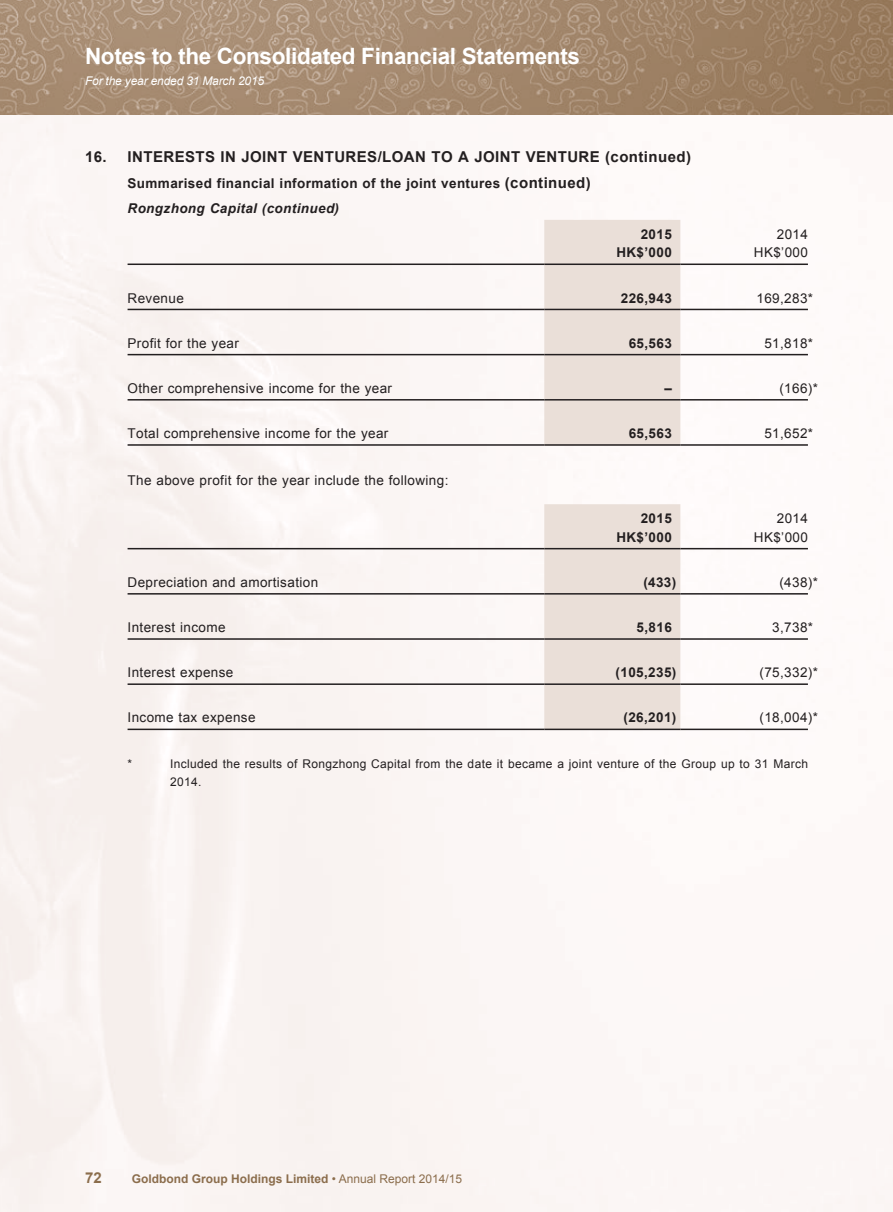
<style>
.page{position:relative;width:893px;height:1212px;background:#fff}
.page>*{position:absolute;margin:0;border:0;box-sizing:border-box;transform-origin:0 0}
.t1{font:700 22.5px "Arial";letter-spacing:-.015em;color:#fff}
.t2{font:700 15px "Arial";letter-spacing:.03em;color:#231f20}
.t3{font:700 15px "Arial";color:#8b6d4c}
.t4{font:13.5px "Arial";letter-spacing:.03em;color:#231f20}
.t5{font:700 13.5px/26px "Arial";letter-spacing:.03em;color:#231f20}
.t6{font:12px/18px "Arial";letter-spacing:.03em;color:#231f20}
.t7{font:700 12px "Arial";color:#8b6d4c}
.t8{font:italic 12px "Arial";letter-spacing:-.015em;color:#fff}
.s1{font-size:15px}
.s2{font-style:italic}
.s3{font-weight:400}
</style>
<div class="page">
<img style="left:0;top:0;width:893px;height:115px">
<div style="left:544px;top:220px;width:136px;height:224px;background:#eadfd8"></div>
<hr style="left:128px;top:263px;width:416px;height:2px;background:#231f20">
<hr style="left:544px;top:263px;width:136px;height:2px;background:#231f20">
<hr style="left:680px;top:263px;width:128px;height:2px;background:#231f20">
<hr style="left:128px;top:309px;width:416px;height:1px;background:#231f20">
<hr style="left:544px;top:309px;width:136px;height:1px;background:#231f20">
<hr style="left:680px;top:309px;width:128px;height:1px;background:#231f20">
<hr style="left:128px;top:354px;width:416px;height:1px;background:#231f20">
<hr style="left:544px;top:354px;width:136px;height:1px;background:#231f20">
<hr style="left:680px;top:354px;width:128px;height:1px;background:#231f20">
<hr style="left:128px;top:399px;width:416px;height:1px;background:#231f20">
<hr style="left:544px;top:399px;width:136px;height:1px;background:#231f20">
<hr style="left:680px;top:399px;width:128px;height:1px;background:#231f20">
<hr style="left:128px;top:444px;width:416px;height:2px;background:#231f20">
<hr style="left:544px;top:444px;width:136px;height:2px;background:#231f20">
<hr style="left:680px;top:444px;width:128px;height:2px;background:#231f20">
<div style="left:544px;top:504px;width:136px;height:225px;background:#eadfd8"></div>
<hr style="left:128px;top:548px;width:416px;height:1px;background:#231f20">
<hr style="left:544px;top:548px;width:136px;height:1px;background:#231f20">
<hr style="left:680px;top:548px;width:128px;height:1px;background:#231f20">
<hr style="left:128px;top:593px;width:416px;height:2px;background:#231f20">
<hr style="left:544px;top:593px;width:136px;height:2px;background:#231f20">
<hr style="left:680px;top:593px;width:128px;height:2px;background:#231f20">
<hr style="left:128px;top:638px;width:416px;height:2px;background:#231f20">
<hr style="left:544px;top:638px;width:136px;height:2px;background:#231f20">
<hr style="left:680px;top:638px;width:128px;height:2px;background:#231f20">
<hr style="left:128px;top:683px;width:416px;height:2px;background:#231f20">
<hr style="left:544px;top:683px;width:136px;height:2px;background:#231f20">
<hr style="left:680px;top:683px;width:128px;height:2px;background:#231f20">
<hr style="left:128px;top:729px;width:416px;height:1px;background:#231f20">
<hr style="left:544px;top:729px;width:136px;height:1px;background:#231f20">
<hr style="left:680px;top:729px;width:128px;height:1px;background:#231f20">
<h1 class="t1" style="left:85px;top:42px;width:496px">Notes to the Consolidated Financial Statements</h1>
<p class="t8" style="left:85px;top:73px;width:181px">For the year ended 31 March 2015</p>
<p class="t2" style="left:85px;top:147px;width:607px">16. INTERESTS IN JOINT VENTURES/LOAN TO A JOINT VENTURE (continued)</p>
<p class="t5" style="left:128px;top:170px;width:465px">Summarised financial information of the joint ventures <span class="s1">(continued)<br></span><span class="s2">Rongzhong Capital (continued)</span></p>
<p class="t5" style="left:641px;top:221px;width:33px">2015</p>
<p class="t4" style="left:777px;top:225px;width:33px">2014</p>
<p class="t5" style="left:616px;top:240px;width:57px">HK$’000</p>
<p class="t4" style="left:754px;top:244px;width:56px">HK$’000</p>
<p class="t4" style="left:128px;top:289px;width:58px">Revenue</p>
<p class="t5" style="left:621px;top:285px;width:53px">226,943</p>
<p class="t4" style="left:756px;top:289px;width:58px">169,283*</p>
<p class="t4" style="left:128px;top:334px;width:113px">Profit for the year</p>
<p class="t5" style="left:629px;top:330px;width:45px">65,563</p>
<p class="t4" style="left:764px;top:334px;width:50px">51,818*</p>
<p class="t4" style="left:128px;top:379px;width:266px">Other comprehensive income for the year</p>
<p class="t5" style="left:664px;top:376px;width:9px">–</p>
<p class="t4" style="left:779px;top:379px;width:40px">(166)*</p>
<p class="t4" style="left:128px;top:424px;width:262px">Total comprehensive income for the year</p>
<p class="t5" style="left:629px;top:421px;width:45px">65,563</p>
<p class="t4" style="left:764px;top:424px;width:50px">51,652*</p>
<p class="t4" style="left:128px;top:471px;width:322px">The above profit for the year include the following:</p>
<p class="t5" style="left:641px;top:506px;width:33px">2015</p>
<p class="t4" style="left:777px;top:509px;width:33px">2014</p>
<p class="t5" style="left:616px;top:524px;width:57px">HK$’000</p>
<p class="t4" style="left:754px;top:528px;width:56px">HK$’000</p>
<p class="t4" style="left:128px;top:573px;width:192px">Depreciation and amortisation</p>
<p class="t5" style="left:643px;top:570px;width:35px">(433)</p>
<p class="t4" style="left:779px;top:573px;width:40px">(438)*</p>
<p class="t4" style="left:128px;top:618px;width:99px">Interest income</p>
<p class="t5" style="left:637px;top:615px;width:37px">5,816</p>
<p class="t4" style="left:772px;top:618px;width:42px">3,738*</p>
<p class="t4" style="left:128px;top:664px;width:107px">Interest expense</p>
<p class="t5" style="left:616px;top:660px;width:62px">(105,235)</p>
<p class="t4" style="left:759px;top:664px;width:60px">(75,332)*</p>
<p class="t4" style="left:128px;top:709px;width:129px">Income tax expense</p>
<p class="t5" style="left:623px;top:705px;width:54px">(26,201)</p>
<p class="t4" style="left:759px;top:709px;width:60px">(18,004)*</p>
<p class="t6" style="left:128px;top:754px;width:6px">*</p>
<p class="t6" style="left:170px;top:754px;width:639px">Included the results of Rongzhong Capital from the date it became a joint venture of the Group up to 31 March<br>2014.</p>
<p class="t3" style="left:85px;top:1168px;width:18px">72</p>
<p class="t7" style="left:132px;top:1171px;width:332px">Goldbond Group Holdings Limited <span class="s3">• Annual Report 2014/15</span></p>
</div>
